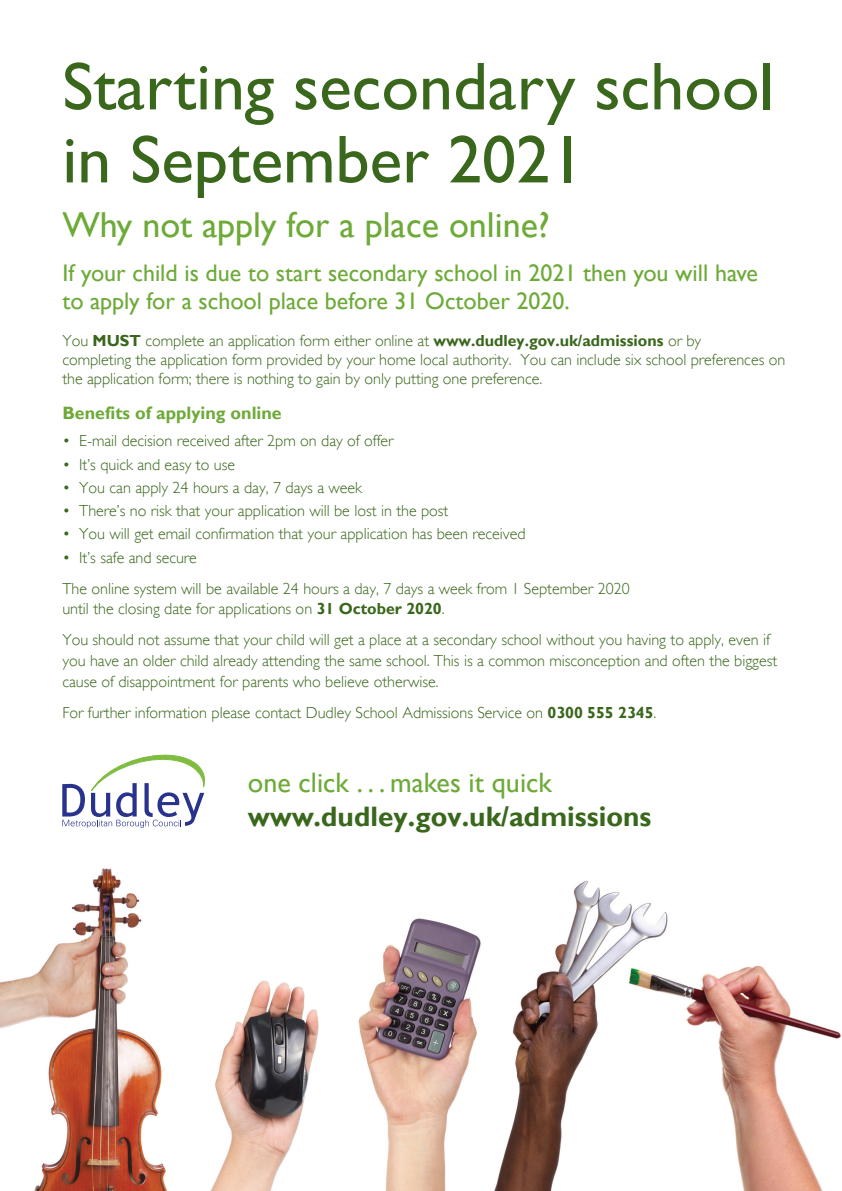
<style>
.page{position:relative;width:842px;height:1191px;background:#fff}
.page>*{position:absolute;margin:0;border:0;box-sizing:border-box;transform-origin:0 0}
.t1{font:68px/73px "Gill Sans";color:#39671b}
.t2{font:36px "Gill Sans";color:#6daa38}
.t3{font:700 28.1px "Gill Sans";color:#39671b}
.t4{font:28.1px "Gill Sans";color:#6daa38}
.t5{font:24px/28px "Gill Sans";color:#6daa38}
.t6{font:700 17.9px "Gill Sans";color:#6daa38}
.t7{font:300 16px/19.2px "Gill Sans";color:#39671b}
.s1{font-weight:700}
</style>
<div class="page">
<img style="left:0;top:868px;width:841px;height:323px">
<svg style="left:62px;top:755px;width:143px;height:73px"></svg>
<p class="t1" style="left:62px;top:49px;width:713px">Starting secondary school in September 2021</p>
<p class="t2" style="left:62px;top:204px;width:489px">Why not apply for a place online?</p>
<p class="t5" style="left:62px;top:259px;width:697px">If your child is due to start secondary school in 2021 then you will have to apply for a school place before 31 October 2020.</p>
<p class="t7" style="left:62px;top:331px;width:724px">You <span class="s1">MUST</span> complete an application form either online at <span class="s1">www.dudley.gov.uk/admissions</span> or by<br>completing the application form provided by your home local authority. You can include six school preferences on the application form; there is nothing to gain by only putting one preference.</p>
<p class="t6" style="left:62px;top:402px;width:221px">Benefits of applying online</p>
<p class="t7" style="left:62px;top:431px;width:333px">• E-mail decision received after 2pm on day of offer</p>
<p class="t7" style="left:62px;top:454px;width:174px">• It’s quick and easy to use</p>
<p class="t7" style="left:62px;top:478px;width:301px">• You can apply 24 hours a day, 7 days a week</p>
<p class="t7" style="left:62px;top:501px;width:388px">• There’s no risk that your application will be lost in the post</p>
<p class="t7" style="left:62px;top:524px;width:465px">• You will get email confirmation that your application has been received</p>
<p class="t7" style="left:62px;top:548px;width:136px">• It’s safe and secure</p>
<p class="t7" style="left:62px;top:578px;width:569px">The online system will be available 24 hours a day, 7 days a week from 1 September 2020</p>
<p class="t7" style="left:62px;top:599px;width:384px">until the closing date for applications on <span class="s1">31 October 2020</span>.</p>
<p class="t7" style="left:62px;top:629px;width:716px;line-height:21px">You should not assume that your child will get a place at a secondary school without you having to apply, even if you have an older child already attending the same school. This is a common misconception and often the biggest cause of disappointment for parents who believe otherwise.</p>
<p class="t7" style="left:62px;top:703px;width:595px">For further information please contact Dudley School Admissions Service on <span class="s1">0300 555 2345</span>.</p>
<p class="t4" style="left:248px;top:766px;width:306px">one click . . . makes it quick</p>
<p class="t3" style="left:248px;top:800px;width:405px">www.dudley.gov.uk/admissions</p>
</div>
